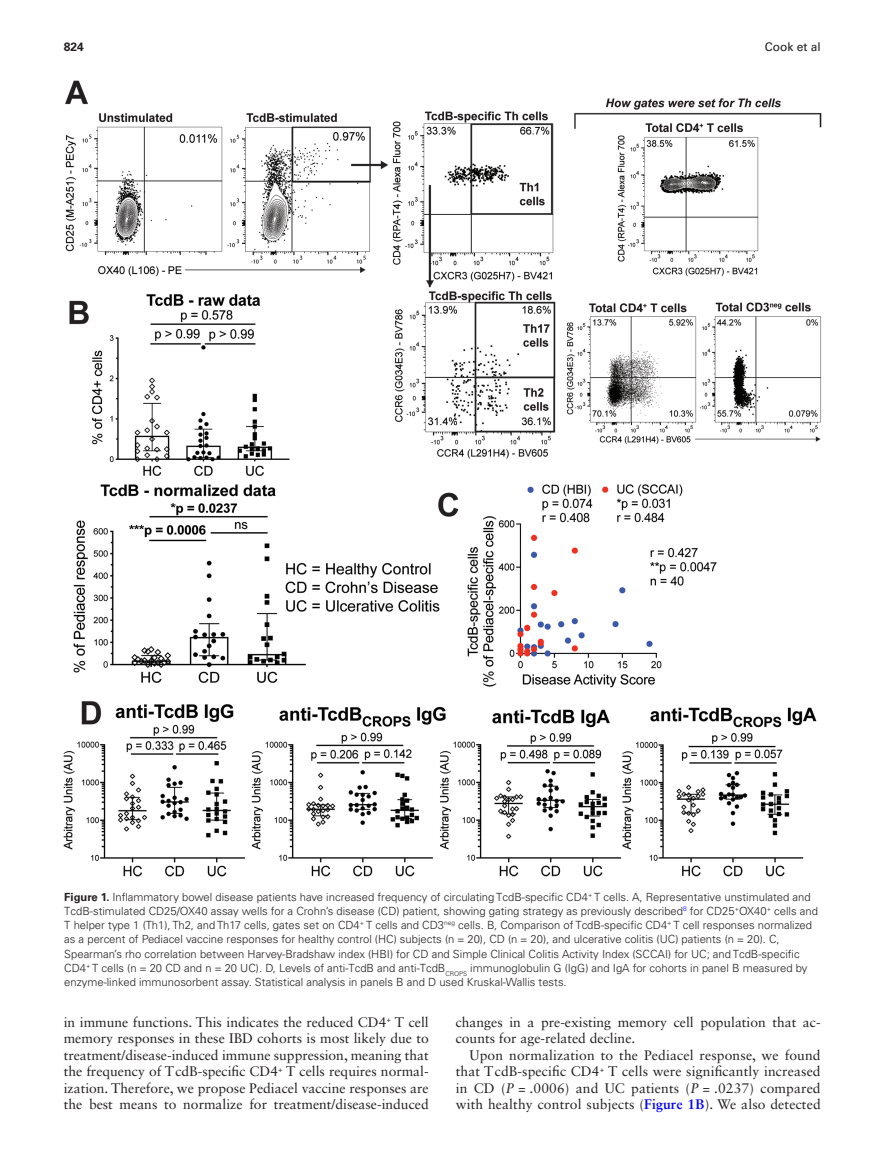
<style>
.page{position:relative;width:893px;height:1174px;background:#fff}
.page>*{position:absolute;margin:0;border:0;box-sizing:border-box;transform-origin:0 0}
.t1{font:13.8px/16.5px "Sabon LT Std";color:#231f20;text-align:justify}
.t2{font:12px "Univers LT Std";color:#231f20}
.t3{font:700 12px "Univers LT Std";color:#231f20}
.t4{font:300 11.25px/14.2px "Univers LT Std";color:#231f20}
.s1{font-weight:700}
.s2{font-style:italic}
.s3{font-weight:700;color:#00f}
</style>
<div class="page">
<img style="left:64px;top:81px;width:758px;height:795px">
<p class="t3" style="left:64px;top:40px;width:22px">824</p>
<p class="t2" style="left:765px;top:40px;width:58px">Cook et al</p>
<p class="t4" style="left:64px;top:889px;width:755px"><span class="s1">Figure 1.</span> Inflammatory bowel disease patients have increased frequency of circulating TcdB-specific CD4<sup>+</sup> T cells. A, Representative unstimulated and TcdB-stimulated CD25/OX40 assay wells for a Crohn’s disease (CD) patient, showing gating strategy as previously described<sup>8</sup> for CD25<sup>+</sup>OX40<sup>+</sup> cells and T helper type 1 (Th1), Th2, and Th17 cells, gates set on CD4<sup>+</sup> T cells and CD3<sup>neg</sup> cells. B, Comparison of TcdB-specific CD4<sup>+</sup> T cell responses normalized as a percent of Pediacel vaccine responses for healthy control (HC) subjects (n = 20), CD (n = 20), and ulcerative colitis (UC) patients (n = 20). C, Spearman’s rho correlation between Harvey-Bradshaw index (HBI) for CD and Simple Clinical Colitis Activity Index (SCCAI) for UC; and TcdB-specific CD4<sup>+</sup> T cells (n = 20 CD and n = 20 UC). D, Levels of anti-TcdB and anti-TcdB<sub>CROPS</sub> immunoglobulin G (IgG) and IgA for cohorts in panel B measured by enzyme-linked immunosorbent assay. Statistical analysis in panels B and D used Kruskal-Wallis tests.</p>
<p class="t1" style="left:64px;top:1013px;width:366px">in immune functions. This indicates the reduced CD4<sup>+</sup> T cell memory responses in these IBD cohorts is most likely due to treatment/disease-induced immune suppression, meaning that the frequency of TcdB-specific CD4<sup>+</sup> T cells requires normal&shy;ization. Therefore, we propose Pediacel vaccine responses are the best means to normalize for treatment/disease-induced</p>
<p class="t1" style="left:456px;top:1013px;width:366px">changes in a pre-existing memory cell population that ac&shy;counts for age-related decline.</p>
<p class="t1" style="left:456px;top:1046px;width:366px;text-indent:14px">Upon normalization to the Pediacel response, we found that TcdB-specific CD4<sup>+</sup> T cells were significantly increased in CD (<span class="s2">P</span> = .0006) and UC patients (<span class="s2">P</span> = .0237) compared with healthy control subjects (<span class="s3">Figure 1B</span>). We also detected</p>
</div>
